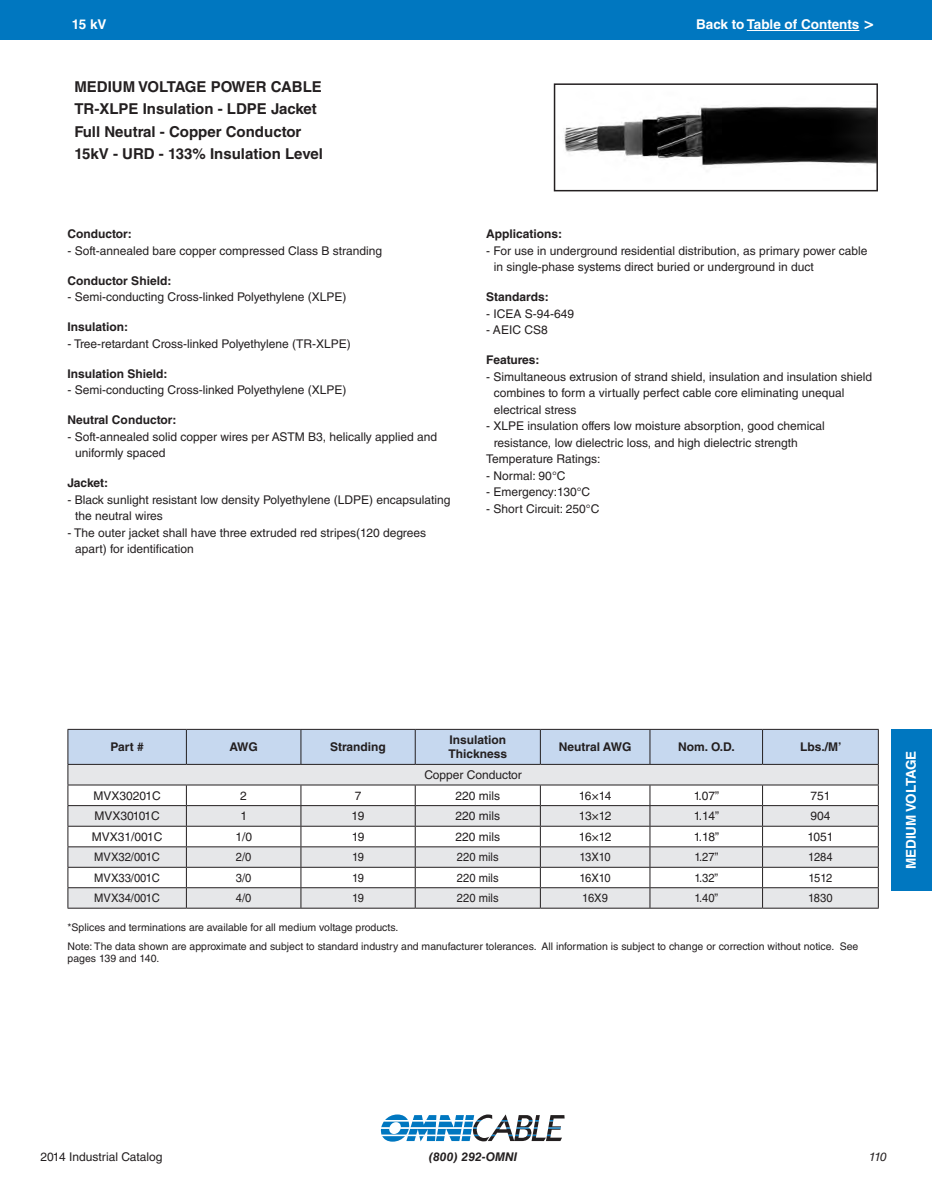
<style>
.page{position:relative;width:932px;height:1188px;background:#fff}
.page>*{position:absolute;margin:0;border:0;box-sizing:border-box;transform-origin:0 0}
.Item_Description{font:700 15px "Helvetica LT Std";color:#231f20}
.Top_of_Page{font:700 13.5px "Helvetica LT Std";color:#fff}
.Hanging_Indent{font:12px/16.5px "Helvetica LT Std";color:#231f20}
.Table_1_Text{font:12px "Helvetica LT Std";color:#231f20}
.Subheading{font:700 12px "Helvetica LT Std";color:#231f20}
.Table_1_Header{font:700 12px/14.4px "Helvetica LT Std";color:#231f20}
.t1{font:italic 700 12px "Helvetica LT Std";color:#231f20}
.t2{font:italic 12px "Helvetica LT Std";color:#231f20}
.Table_1_Text-2{font:11.7px "Helvetica LT Std";color:#231f20;scale:.95 1}
.Table_1_Footer{font:10.5px/12.6px "Helvetica LT Std";color:#231f20}
.s1{font-size:16.5px}
</style>
<div class="page">
<div style="left:0;top:0;width:932px;height:40px;background:#0077c0"></div>
<div style="left:891px;top:729px;width:41px;height:162px;background:#0077c0"></div>
<svg style="left:381px;top:1115px;width:183px;height:27px"></svg>
<hr style="left:68px;top:908px;width:118px;height:1px;background:#231f20">
<hr style="left:186px;top:908px;width:115px;height:1px;background:#231f20">
<hr style="left:301px;top:908px;width:114px;height:1px;background:#231f20">
<hr style="left:415px;top:908px;width:125px;height:1px;background:#231f20">
<hr style="left:540px;top:908px;width:110px;height:1px;background:#231f20">
<hr style="left:650px;top:908px;width:112px;height:1px;background:#231f20">
<hr style="left:762px;top:908px;width:116px;height:1px;background:#231f20">
<svg style="left:68px;top:729px;width:811px;height:179px"></svg>
<img style="left:564px;top:106px;width:311px;height:60px">
<div style="left:554px;top:83px;width:324px;height:108px;border:2px solid #231f20"></div>
<hr style="left:746px;top:30px;width:113px;height:1px;background:#fff">
<p class="Top_of_Page" style="left:72px;top:16px;width:36px">15 kV</p>
<p class="Top_of_Page" style="left:696px;top:16px;width:179px">Back to Table of Contents <span class="s1">&gt;</span></p>
<p class="Item_Description" style="left:74px;top:77px;width:249px">MEDIUM VOLTAGE POWER CABLE</p>
<p class="Item_Description" style="left:74px;top:100px;width:244px">TR-XLPE Insulation - LDPE Jacket</p>
<p class="Item_Description" style="left:74px;top:122px;width:228px">Full Neutral - Copper Conductor</p>
<p class="Item_Description" style="left:74px;top:145px;width:250px">15kV - URD - 133% Insulation Level</p>
<p class="Subheading" style="left:68px;top:227px;width:66px">Conductor:</p>
<p class="Hanging_Indent" style="left:68px;top:242px;width:316px">- Soft-annealed bare copper compressed Class B stranding</p>
<p class="Subheading" style="left:68px;top:273px;width:105px">Conductor Shield:</p>
<p class="Hanging_Indent" style="left:68px;top:289px;width:280px">- Semi-conducting Cross-linked Polyethylene (XLPE)</p>
<p class="Subheading" style="left:68px;top:320px;width:62px">Insulation:</p>
<p class="Hanging_Indent" style="left:68px;top:335px;width:285px">- Tree-retardant Cross-linked Polyethylene (TR-XLPE)</p>
<p class="Subheading" style="left:68px;top:366px;width:102px">Insulation Shield:</p>
<p class="Hanging_Indent" style="left:68px;top:382px;width:280px">- Semi-conducting Cross-linked Polyethylene (XLPE)</p>
<p class="Subheading" style="left:68px;top:413px;width:110px">Neutral Conductor:</p>
<p class="Hanging_Indent" style="left:75px;top:428px;width:363px;text-indent:-8px">- Soft-annealed solid copper wires per ASTM B3, helically applied and uniformly spaced</p>
<p class="Subheading" style="left:68px;top:476px;width:42px">Jacket:</p>
<p class="Hanging_Indent" style="left:75px;top:491px;width:377px;text-indent:-8px">- Black sunlight resistant low density Polyethylene (LDPE) encapsulating the neutral wires</p>
<p class="Hanging_Indent" style="left:75px;top:524px;width:352px;text-indent:-8px">- The outer jacket shall have three extruded red stripes(120 degrees apart) for identification</p>
<p class="Subheading" style="left:486px;top:227px;width:78px">Applications:</p>
<p class="Hanging_Indent" style="left:494px;top:242px;width:375px;text-indent:-8px">- For use in underground residential distribution, as primary power cable in single-phase systems direct buried or underground in duct</p>
<p class="Subheading" style="left:486px;top:290px;width:64px">Standards:</p>
<p class="Hanging_Indent" style="left:486px;top:305px;width:90px">- ICEA S-94-649</p>
<p class="Hanging_Indent" style="left:486px;top:322px;width:63px">- AEIC CS8</p>
<p class="Subheading" style="left:486px;top:353px;width:55px">Features:</p>
<p class="Hanging_Indent" style="left:494px;top:368px;width:380px;text-indent:-8px">- Simultaneous extrusion of strand shield, insulation and insulation shield combines to form a virtually perfect cable core eliminating unequal electrical stress</p>
<p class="Hanging_Indent" style="left:494px;top:418px;width:332px;text-indent:-8px">- XLPE insulation offers low moisture absorption, good chemical resistance, low dielectric loss, and high dielectric strength</p>
<p class="Hanging_Indent" style="left:486px;top:451px;width:116px">Temperature Ratings:</p>
<p class="Hanging_Indent" style="left:486px;top:467px;width:81px">- Normal: 90°C</p>
<p class="Hanging_Indent" style="left:486px;top:484px;width:105px">- Emergency:130°C</p>
<p class="Hanging_Indent" style="left:486px;top:500px;width:115px">- Short Circuit: 250°C</p>
<p class="Table_1_Header" style="left:110px;top:740px;width:35px">Part #</p>
<p class="Table_1_Header" style="left:229px;top:740px;width:30px">AWG</p>
<p class="Table_1_Header" style="left:330px;top:740px;width:57px">Stranding</p>
<p class="Table_1_Header" style="left:448px;top:732px;width:60px">Insulation<br>Thickness</p>
<p class="Table_1_Header" style="left:559px;top:740px;width:74px">Neutral AWG</p>
<p class="Table_1_Header" style="left:678px;top:740px;width:58px">Nom. O.D.</p>
<p class="Table_1_Header" style="left:800px;top:740px;width:43px">Lbs./M’</p>
<p class="Table_1_Text" style="left:424px;top:768px;width:99px">Copper Conductor</p>
<p class="Table_1_Text" style="left:94px;top:788px;width:69px">MVX30201C</p>
<p class="Table_1_Text" style="left:240px;top:788px;width:8px">2</p>
<p class="Table_1_Text" style="left:355px;top:788px;width:8px">7</p>
<p class="Table_1_Text" style="left:455px;top:788px;width:46px">220 mils</p>
<p class="Table_1_Text" style="left:578px;top:788px;width:34px">16×14</p>
<p class="Table_1_Text" style="left:693px;top:788px;width:27px">1.07”</p>
<p class="Table_1_Text" style="left:810px;top:788px;width:22px">751</p>
<p class="Table_1_Text" style="left:94px;top:809px;width:67px">MVX30101C</p>
<p class="Table_1_Text" style="left:240px;top:809px;width:8px">1</p>
<p class="Table_1_Text" style="left:351px;top:809px;width:14px">19</p>
<p class="Table_1_Text" style="left:455px;top:809px;width:46px">220 mils</p>
<p class="Table_1_Text" style="left:578px;top:809px;width:34px">13×12</p>
<p class="Table_1_Text" style="left:694px;top:809px;width:27px">1.14”</p>
<p class="Table_1_Text" style="left:810px;top:809px;width:22px">904</p>
<p class="Table_1_Text" style="left:92px;top:830px;width:72px">MVX31/001C</p>
<p class="Table_1_Text" style="left:235px;top:830px;width:18px">1/0</p>
<p class="Table_1_Text" style="left:351px;top:830px;width:14px">19</p>
<p class="Table_1_Text" style="left:455px;top:830px;width:46px">220 mils</p>
<p class="Table_1_Text" style="left:579px;top:830px;width:34px">16×12</p>
<p class="Table_1_Text" style="left:694px;top:830px;width:27px">1.18”</p>
<p class="Table_1_Text" style="left:807px;top:830px;width:28px">1051</p>
<p class="Table_1_Text-2" style="left:94px;top:850px;width:71px">MVX32/001C</p>
<p class="Table_1_Text-2" style="left:236px;top:850px;width:18px">2/0</p>
<p class="Table_1_Text-2" style="left:352px;top:850px;width:14px">19</p>
<p class="Table_1_Text-2" style="left:457px;top:850px;width:45px">220 mils</p>
<p class="Table_1_Text-2" style="left:579px;top:850px;width:34px">13X10</p>
<p class="Table_1_Text-2" style="left:694px;top:850px;width:27px">1.27”</p>
<p class="Table_1_Text-2" style="left:808px;top:850px;width:27px">1284</p>
<p class="Table_1_Text-2" style="left:94px;top:871px;width:71px">MVX33/001C</p>
<p class="Table_1_Text-2" style="left:236px;top:871px;width:18px">3/0</p>
<p class="Table_1_Text-2" style="left:352px;top:871px;width:14px">19</p>
<p class="Table_1_Text-2" style="left:457px;top:871px;width:45px">220 mils</p>
<p class="Table_1_Text-2" style="left:579px;top:871px;width:34px">16X10</p>
<p class="Table_1_Text-2" style="left:694px;top:871px;width:27px">1.32”</p>
<p class="Table_1_Text-2" style="left:808px;top:871px;width:27px">1512</p>
<p class="Table_1_Text-2" style="left:94px;top:891px;width:71px">MVX34/001C</p>
<p class="Table_1_Text-2" style="left:236px;top:891px;width:18px">4/0</p>
<p class="Table_1_Text-2" style="left:352px;top:891px;width:14px">19</p>
<p class="Table_1_Text-2" style="left:457px;top:891px;width:45px">220 mils</p>
<p class="Table_1_Text-2" style="left:582px;top:891px;width:29px">16X9</p>
<p class="Table_1_Text-2" style="left:694px;top:891px;width:27px">1.40”</p>
<p class="Table_1_Text-2" style="left:808px;top:891px;width:27px">1830</p>
<p class="Table_1_Footer" style="left:68px;top:921px;width:332px">*Splices and terminations are available for all medium voltage products.</p>
<p class="Table_1_Footer" style="left:68px;top:940px;width:792px">Note: The data shown are approximate and subject to standard industry and manufacturer tolerances. All information is subject to change or correction without notice. See pages 139 and 140.</p>
<p class="Top_of_Page" style="left:902px;top:869px;width:120px;rotate:-90deg">MEDIUM VOLTAGE</p>
<p class="Hanging_Indent" style="left:40px;top:1149px;width:123px">2014 Industrial Catalog</p>
<p class="t1" style="left:428px;top:1149px;width:90px">(800) 292-OMNI</p>
<p class="t2" style="left:869px;top:1150px;width:19px">110</p>
</div>
